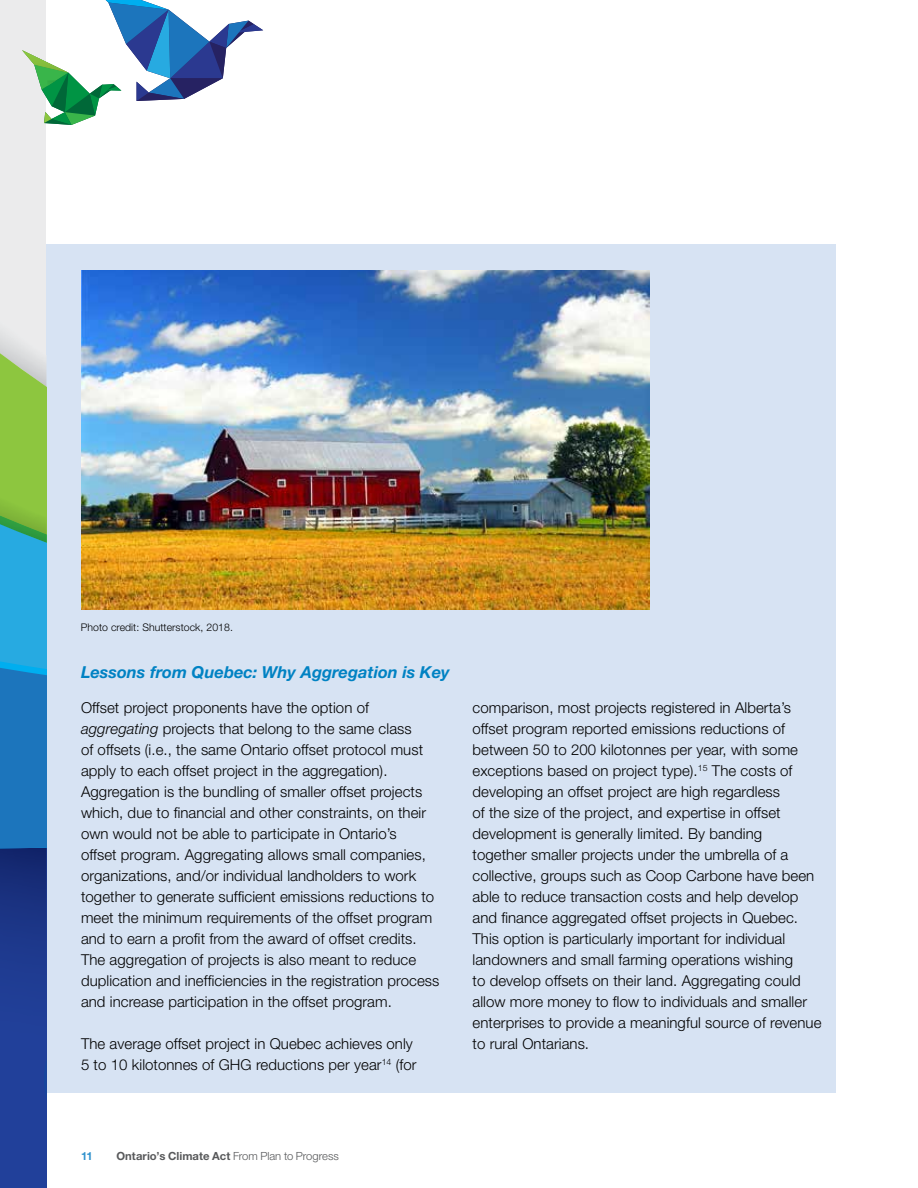
<style>
.page{position:relative;width:918px;height:1188px;background:#fff}
.page>*{position:absolute;margin:0;border:0;box-sizing:border-box;transform-origin:0 0}
.t1{font:italic 700 16.5px "Helvetica Neue";color:#0082c3}
.t2{font:300 15px/21px "Helvetica Neue";letter-spacing:.005em;color:#000}
.t3{font:700 11.25px "Helvetica Neue";letter-spacing:.005em;color:#58595b}
.t4{font:700 11.25px "Helvetica Neue";color:#3092cd}
.t5{font:300 10.5px "Helvetica Neue";letter-spacing:.005em;color:#000}
.s1{font-style:italic}
.s2{font-weight:300}
</style>
<div class="page">
<div style="left:28px;top:244px;width:808px;height:849px;background:#d7e3f3"></div>
<img style="left:81px;top:270px;width:569px;height:340px">
<div style="left:0;top:0;width:46px;height:1188px;background:#ebebec"></div>
<svg style="left:0;top:335px;width:46px;height:853px;background:#3a7999"></svg>
<img style="left:43px;top:1058px;width:3px;height:42px">
<svg style="left:22px;top:0;width:241px;height:125px"></svg>
<p class="t5" style="left:81px;top:621px;width:154px">Photo credit: Shutterstock, 2018.</p>
<p class="t1" style="left:81px;top:662px;width:370px">Lessons from Quebec: Why Aggregation is Key</p>
<p class="t2" style="left:81px;top:697px;width:360px">Offset project proponents have the option of <span class="s1">aggregating</span> projects that belong to the same class<br>of offsets (i.e., the same Ontario offset protocol must apply to each offset project in the aggregation).<br>Aggregation is the bundling of smaller offset projects which, due to financial and other constraints, on their own would not be able to participate in Ontario’s<br>offset program. Aggregating allows small companies, organizations, and/or individual landholders to work together to generate sufficient emissions reductions to meet the minimum requirements of the offset program and to earn a profit from the award of offset credits.<br>The aggregation of projects is also meant to reduce duplication and inefficiencies in the registration process and increase participation in the offset program.</p>
<p class="t2" style="left:81px;top:1033px;width:337px">The average offset project in Quebec achieves only<br>5 to 10 kilotonnes of GHG reductions per year<sup>14</sup> (for</p>
<p class="t2" style="left:473px;top:697px;width:351px">comparison, most projects registered in Alberta’s offset program reported emissions reductions of between 50 to 200 kilotonnes per year, with some exceptions based on project type).<sup>15</sup> The costs of developing an offset project are high regardless<br>of the size of the project, and expertise in offset development is generally limited. By banding<br>together smaller projects under the umbrella of a collective, groups such as Coop Carbone have been able to reduce transaction costs and help develop and finance aggregated offset projects in Quebec.<br>This option is particularly important for individual landowners and small farming operations wishing<br>to develop offsets on their land. Aggregating could allow more money to flow to individuals and smaller enterprises to provide a meaningful source of revenue to rural Ontarians.</p>
<p class="t4" style="left:81px;top:1149px;width:13px">11</p>
<p class="t3" style="left:116px;top:1149px;width:224px">Ontario’s Climate Act <span class="s2">From Plan to Progress</span></p>
</div>
